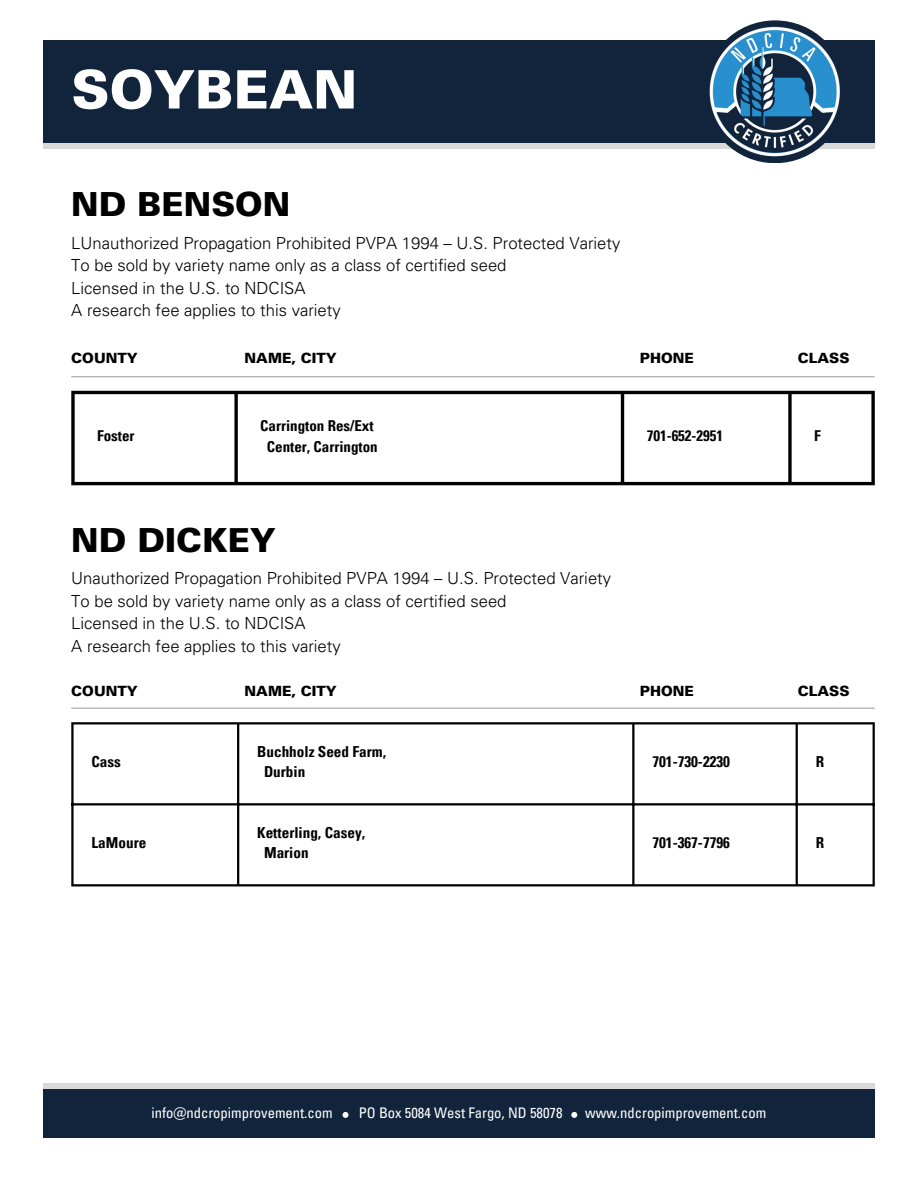
<style>
.page{position:relative;width:918px;height:1188px;background:#fff}
.page>*{position:absolute;margin:0;border:0;box-sizing:border-box;transform-origin:0 0}
.t1{font:900 53.1px "Univers LT Std";color:#fff}
.t2{font:900 33.15px "Univers LT Std";color:#000}
.t3{font:300 16.65px/22.5px "Univers LT Std";color:#000}
.t4{font:700 condensed 15.15px "Univers LT Pro";color:#000}
.t5{font:700 condensed 15px "Univers LT Pro";color:#000}
.t6{font:condensed 14.7px "Univers LT Pro";color:#fff}
.t7{font:900 14.1px "Univers LT Std";color:#000}
</style>
<div class="page">
<div style="left:43px;top:40px;width:832px;height:103px;background:#11243b"></div>
<div style="left:43px;top:143px;width:832px;height:6px;background:#d9d9d9"></div>
<div style="left:704px;top:20px;width:142px;height:143px;background:#11243b;border-radius:50%"></div>
<img style="left:709px;top:26px;width:131px;height:131px">
<div style="left:43px;top:1086px;width:832px;height:52px;background:#11243b"></div>
<div style="left:43px;top:1083px;width:832px;height:6px;background:#d9d9d9"></div>
<svg style="left:343px;top:1112px;width:6px;height:6px"></svg>
<svg style="left:571px;top:1112px;width:6px;height:6px"></svg>
<hr style="left:71px;top:376px;width:804px;height:1px;background:#a6a6a6">
<svg style="left:71px;top:394px;width:4px;height:88px"></svg>
<svg style="left:234px;top:394px;width:4px;height:88px"></svg>
<hr style="left:621px;top:394px;width:3px;height:88px;background:#000">
<svg style="left:788px;top:394px;width:4px;height:88px"></svg>
<svg style="left:871px;top:394px;width:4px;height:88px"></svg>
<hr style="left:71px;top:391px;width:804px;height:3px;background:#000">
<hr style="left:71px;top:482px;width:804px;height:3px;background:#000">
<svg style="left:71px;top:707px;width:804px;height:1px"></svg>
<hr style="left:71px;top:708px;width:804px;height:1px;background:#a6a6a6">
<hr style="left:71px;top:724px;width:3px;height:160px;background:#000">
<hr style="left:237px;top:724px;width:2px;height:160px;background:#000">
<hr style="left:632px;top:724px;width:2px;height:160px;background:#000">
<hr style="left:796px;top:724px;width:2px;height:160px;background:#000">
<hr style="left:873px;top:724px;width:2px;height:160px;background:#000">
<hr style="left:71px;top:722px;width:804px;height:2px;background:#000">
<hr style="left:71px;top:803px;width:804px;height:2px;background:#000">
<hr style="left:71px;top:884px;width:804px;height:2px;background:#000">
<p class="t1" style="left:71px;top:70px;width:288px">SOYBEAN</p>
<p class="t2" style="left:71px;top:192px;width:221px">ND BENSON</p>
<p class="t3" style="left:71px;top:234px;width:551px">LUnauthorized Propagation Prohibited PVPA 1994 – U.S. Protected Variety To be sold by variety name only as a class of certified seed<br>Licensed in the U.S. to NDCISA<br>A research fee applies to this variety</p>
<h1 class="t7" style="left:71px;top:353px;width:68px">COUNTY</h1>
<h2 class="t7" style="left:245px;top:353px;width:94px">NAME, CITY</h2>
<h3 class="t7" style="left:640px;top:353px;width:56px">PHONE</h3>
<p class="t7" style="left:798px;top:353px;width:53px">CLASS</p>
<p class="t5" style="left:97px;top:431px;width:39px">Foster</p>
<p class="t5" style="left:260px;top:420px;width:115px">Carrington Res/Ext</p>
<p class="t5" style="left:267px;top:441px;width:112px">Center, Carrington</p>
<p class="t2" style="left:71px;top:528px;width:206px">ND DICKEY</p>
<p class="t5" style="left:647px;top:431px;width:78px">701-652-2951</p>
<p class="t5" style="left:814px;top:431px;width:8px">F</p>
<p class="t3" style="left:71px;top:570px;width:541px">Unauthorized Propagation Prohibited PVPA 1994 – U.S. Protected Variety To be sold by variety name only as a class of certified seed<br>Licensed in the U.S. to NDCISA<br>A research fee applies to this variety</p>
<p class="t7" style="left:71px;top:686px;width:68px">COUNTY</p>
<p class="t7" style="left:245px;top:686px;width:94px">NAME, CITY</p>
<h2 class="t7" style="left:640px;top:686px;width:56px">PHONE</h2>
<h3 class="t7" style="left:798px;top:686px;width:53px">CLASS</h3>
<p class="t4" style="left:92px;top:756px;width:31px">Cass</p>
<p class="t4" style="left:92px;top:837px;width:56px">LaMoure</p>
<p class="t4" style="left:257px;top:746px;width:130px">Buchholz Seed Farm,</p>
<p class="t4" style="left:264px;top:766px;width:43px">Durbin</p>
<p class="t4" style="left:257px;top:827px;width:109px">Ketterling, Casey,</p>
<p class="t4" style="left:264px;top:847px;width:46px">Marion</p>
<p class="t4" style="left:652px;top:756px;width:79px">701-730-2230</p>
<p class="t4" style="left:816px;top:756px;width:10px">R</p>
<p class="t4" style="left:652px;top:837px;width:79px">701-367-7796</p>
<p class="t4" style="left:816px;top:837px;width:10px">R</p>
<p class="t6" style="left:152px;top:1108px;width:183px">info@ndcropimprovement.com</p>
<p class="t6" style="left:359px;top:1108px;width:205px">PO Box 5084 West Fargo, ND 58078</p>
<p class="t6" style="left:585px;top:1108px;width:183px">www.ndcropimprovement.com</p>
</div>
